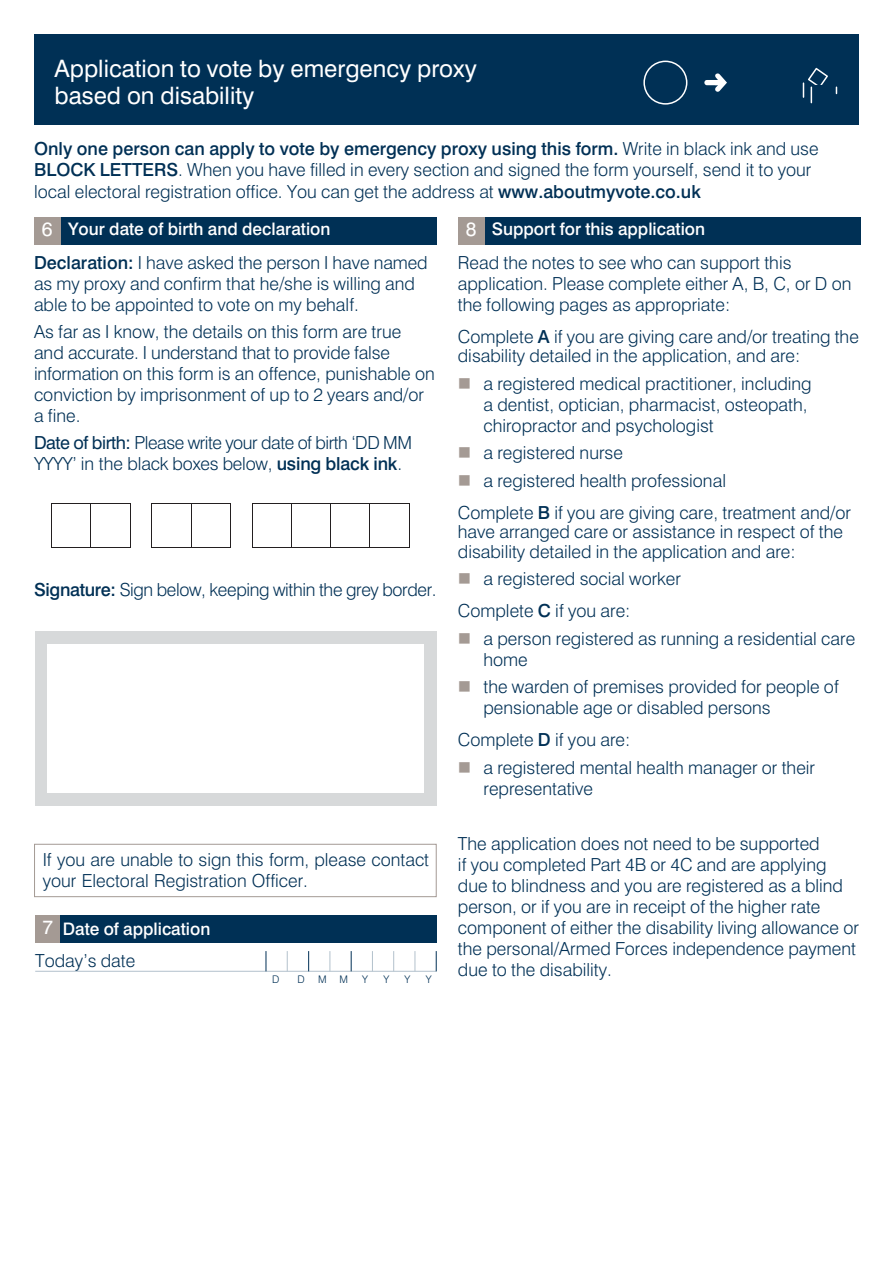
<style>
.page{position:relative;width:893px;height:1263px;background:#fff}
.page>*{position:absolute;margin:0;border:0;box-sizing:border-box;transform-origin:0 0}
.t1{font:24px/27px "Swiss 721 BT";color:#fff}
.t2{font:300 18px/21px "Swiss 721 BT";color:#003055}
.t3{font:300 18px/21px "Swiss 721 BT";letter-spacing:-.025em;color:#003055}
.t4{font:300 18px "Swiss 721 BT";letter-spacing:-.02em;color:#003055}
.t5{font:500 17.25px "Swiss 721 BT";color:#fff}
.t6{font:300 10.5px "Swiss 721 BT";color:#003055}
.s1{font-weight:500}
.s2{font-weight:400;font-size:19.5px}
.s3{color:#a49a94}
.s4{font-weight:400}
</style>
<div class="page">
<div style="left:34px;top:844px;width:403px;height:53px;border:1px solid #a49a94"></div>
<div style="left:34px;top:34px;width:825px;height:91px;background:#003055"></div>
<div style="left:643px;top:61px;width:44px;height:44px;border:2px solid #fff;border-radius:50%"></div>
<svg style="left:704px;top:73px;width:23px;height:19px"></svg>
<svg style="left:803px;top:68px;width:25px;height:35px"></svg>
<svg style="left:51px;top:504px;width:79px;height:44px"></svg>
<div style="left:52px;top:505px;width:39px;height:42px;background:#fff"></div>
<div style="left:91px;top:505px;width:39px;height:42px;background:#fff"></div>
<hr style="left:91px;top:505px;width:1px;height:42px;background:#231f20">
<svg style="left:152px;top:504px;width:79px;height:44px"></svg>
<div style="left:153px;top:505px;width:38px;height:42px;background:#fff"></div>
<div style="left:192px;top:505px;width:38px;height:42px;background:#fff"></div>
<hr style="left:191px;top:505px;width:1px;height:42px;background:#231f20">
<svg style="left:252px;top:504px;width:157px;height:44px"></svg>
<div style="left:253px;top:505px;width:38px;height:42px;background:#fff"></div>
<div style="left:292px;top:505px;width:38px;height:42px;background:#fff"></div>
<div style="left:331px;top:505px;width:38px;height:42px;background:#fff"></div>
<div style="left:370px;top:505px;width:39px;height:42px;background:#fff"></div>
<hr style="left:291px;top:505px;width:1px;height:42px;background:#231f20">
<hr style="left:330px;top:505px;width:1px;height:42px;background:#231f20">
<hr style="left:369px;top:505px;width:1px;height:42px;background:#231f20">
<div style="left:35px;top:631px;width:401px;height:175px;background:#d7d9da"></div>
<div style="left:48px;top:644px;width:376px;height:149px;background:#fff"></div>
<div style="left:35px;top:915px;width:402px;height:27px;background:#003055"></div>
<div style="left:35px;top:915px;width:24px;height:27px;background:#a49a94"></div>
<hr style="left:35px;top:971px;width:402px;height:1px;background:#b3c1cc">
<svg style="left:266px;top:951px;width:1px;height:20px"></svg>
<svg style="left:287px;top:951px;width:1px;height:20px"></svg>
<svg style="left:308px;top:951px;width:1px;height:20px"></svg>
<svg style="left:330px;top:951px;width:1px;height:20px"></svg>
<svg style="left:351px;top:951px;width:1px;height:20px"></svg>
<svg style="left:372px;top:951px;width:1px;height:20px"></svg>
<svg style="left:393px;top:951px;width:1px;height:20px"></svg>
<svg style="left:415px;top:951px;width:1px;height:20px"></svg>
<svg style="left:436px;top:951px;width:1px;height:20px"></svg>
<div style="left:458px;top:217px;width:403px;height:27px;background:#003055"></div>
<div style="left:34px;top:217px;width:403px;height:27px;background:#003055"></div>
<div style="left:34px;top:217px;width:27px;height:27px;background:#a49a94"></div>
<div style="left:458px;top:217px;width:27px;height:27px;background:#a49a94"></div>
<p class="t1" style="left:55px;top:54px;width:424px">Application to vote by emergency proxy based on disability</p>
<p class="t2" style="left:34px;top:137px;width:786px;line-height:21.6px"><span class="s1">Only one person can apply to vote by emergency proxy using this form.</span> Write in black ink and use<br><span class="s1">BLOCK LETTERS</span>. When you have filled in every section and signed the form yourself, send it to your local electoral registration office. You can get the address at <span class="s1">www.aboutmyvote.co.uk</span></p>
<p class="t5" style="left:42px;top:218px;width:290px"><span class="s2">6</span> Your date of birth and declaration</p>
<p class="t5" style="left:466px;top:218px;width:241px"><span class="s2">8</span> Support for this application</p>
<p class="t2" style="left:458px;top:251px;width:395px">Read the notes to see who can support this application. Please complete either A, B, C, or D on the following pages as appropriate:</p>
<p class="t2" style="left:458px;top:327px;width:403px;line-height:19.5px">Complete <span class="s1">A</span> if you are giving care and/or treating the disability detailed in the application, and are:</p>
<p class="t2" style="left:483px;top:373px;width:330px;text-indent:-26px"><span class="s3">■</span> a registered medical practitioner, including a dentist, optician, pharmacist, osteopath, chiropractor and psychologist</p>
<p class="t2" style="left:458px;top:442px;width:167px"><span class="s3">■</span> a registered nurse</p>
<p class="t2" style="left:458px;top:469px;width:270px"><span class="s3">■</span> a registered health professional</p>
<p class="t2" style="left:458px;top:502px;width:395px;line-height:19.5px">Complete <span class="s1">B</span> if you are giving care, treatment and/or have arranged care or assistance in respect of the disability detailed in the application and are:</p>
<p class="t2" style="left:458px;top:562px;width:225px;line-height:32.2px"><span class="s3">■</span> a registered social worker<br>Complete <span class="s1">C</span> if you are:</p>
<p class="t2" style="left:483px;top:628px;width:373px;text-indent:-26px"><span class="s3">■</span> a person registered as running a residential care home</p>
<p class="t2" style="left:483px;top:676px;width:357px;text-indent:-26px"><span class="s3">■</span> the warden of premises provided for people of pensionable age or disabled persons</p>
<p class="t2" style="left:458px;top:729px;width:174px">Complete <span class="s1">D</span> if you are:</p>
<p class="t2" style="left:483px;top:757px;width:333px;text-indent:-26px"><span class="s3">■</span> a registered mental health manager or their representative</p>
<p class="t2" style="left:458px;top:832px;width:403px">The application does not need to be supported<br>if you completed Part 4B or 4C and are applying due to blindness and you are registered as a blind person, or if you are in receipt of the higher rate component of either the disability living allowance or the personal/Armed Forces independence payment due to the disability.</p>
<p class="t2" style="left:34px;top:251px;width:395px"><span class="s1">Declaration:</span> I have asked the person I have named as my proxy and confirm that he/she is willing and able to be appointed to vote on my behalf.</p>
<p class="t2" style="left:34px;top:321px;width:402px">As far as I know, the details on this form are true and accurate. I understand that to provide false information on this form is an offence, punishable on conviction by imprisonment of up to 2 years and/or a fine.</p>
<p class="t3" style="left:34px;top:432px;width:380px"><span class="s4">Date of birth:</span> Please write your date of birth ‘DD MM<br>YYYY’ in the black boxes below, <span class="s1">using black ink</span>.</p>
<p class="t4" style="left:34px;top:579px;width:404px"><span class="s1">Signature:</span> Sign below, keeping within the grey border.</p>
<p class="t2" style="left:43px;top:848px;width:388px;line-height:21.6px">If you are unable to sign this form, please contact your Electoral Registration Officer.</p>
<p class="t5" style="left:42px;top:918px;width:169px"><span class="s2">7</span> Date of application</p>
<p class="t2" style="left:35px;top:949px;width:102px">Today’s date</p>
<p class="t6" style="left:272px;top:973px;width:9px">D</p>
<p class="t6" style="left:298px;top:973px;width:9px">D</p>
<p class="t6" style="left:318px;top:973px;width:31px">M M</p>
<p class="t6" style="left:362px;top:973px;width:7px">Y</p>
<p class="t6" style="left:383px;top:973px;width:7px">Y</p>
<p class="t6" style="left:404px;top:973px;width:7px">Y</p>
<p class="t6" style="left:426px;top:973px;width:7px">Y</p>
</div>
